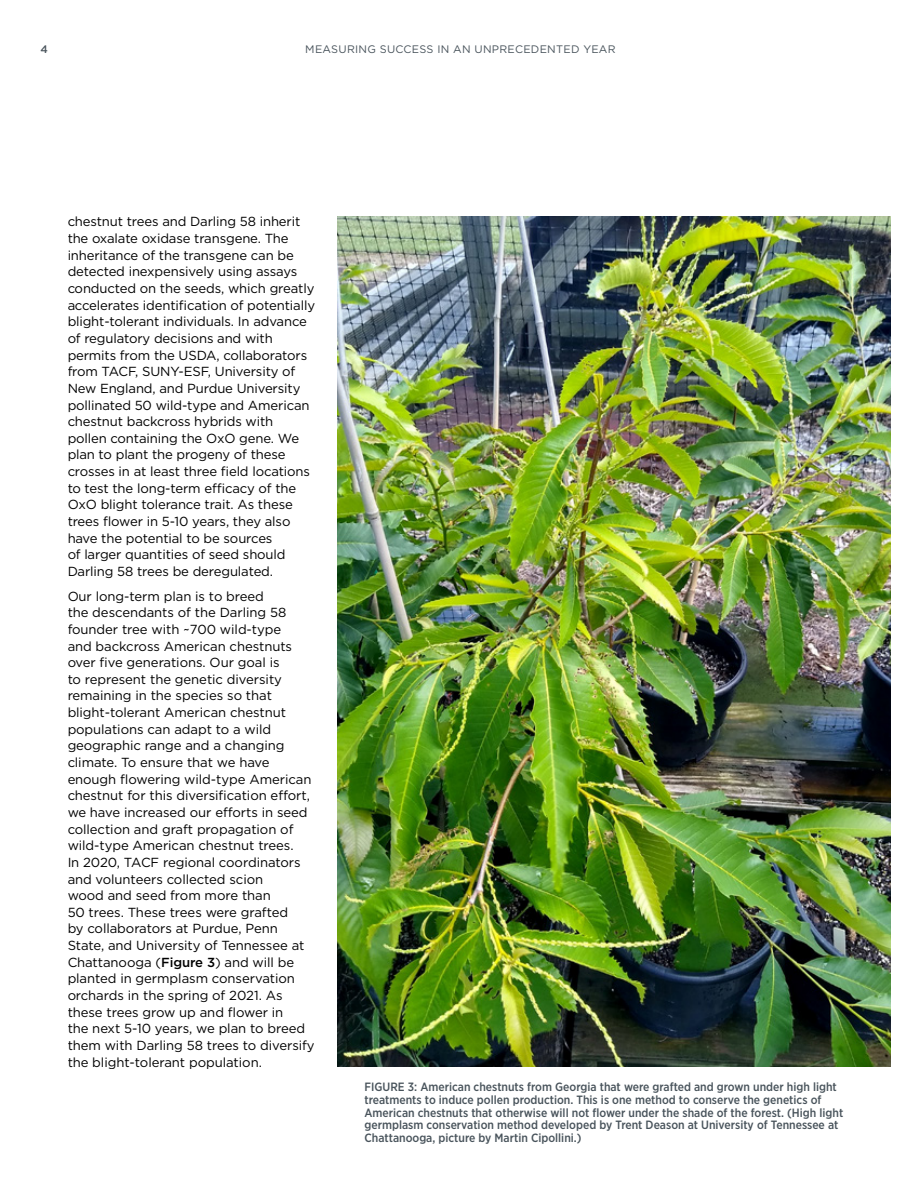
<style>
.page{position:relative;width:918px;height:1188px;background:#fff}
.page>*{position:absolute;margin:0;border:0;box-sizing:border-box;transform-origin:0 0}
.t1{font:13.2px/16.6px "Gotham";letter-spacing:-.01em;color:#000}
.t2{font:500 12px/12.8px "Gotham Narrow";color:#48535b}
.t3{font:10.8px "Gotham";letter-spacing:.025em;color:#48535b}
.t4{font:500 10.8px "Gotham";color:#48535b}
.s1{font-size:14.4px}
.s2{font-weight:500}
</style>
<div class="page">
<img style="left:338px;top:216px;width:553px;height:850px">
<p class="t4" style="left:40px;top:42px;width:9px">4</p>
<p class="t3" style="left:305px;top:42px;width:312px">MEASURING SUCCESS IN AN UNPRECEDENTED YEAR</p>
<p class="t1" style="left:68px;top:213px;width:249px">chestnut trees and Darling 58 inherit the oxalate oxidase transgene. The inheritance of the transgene can be detected inexpensively using assays conducted on the seeds, which greatly accelerates identification of potentially blight-tolerant individuals. In advance of regulatory decisions and with permits from the USDA, collaborators from TACF, SUNY-ESF, University of New England, and Purdue University pollinated 50 wild-type and American chestnut backcross hybrids with pollen containing the OxO gene. We plan to plant the progeny of these crosses in at least three field locations to test the long-term efficacy of the OxO blight tolerance trait. As these trees flower in 5-10 years, they also have the potential to be sources<br>of larger quantities of seed should Darling 58 trees be deregulated.</p>
<p class="t1" style="left:67px;top:587px;width:249px">Our long-term plan is to breed<br>the descendants of the Darling 58 founder tree with <span class="s1">~</span>700 wild-type<br>and backcross American chestnuts over five generations. Our goal is<br>to represent the genetic diversity remaining in the species so that blight-tolerant American chestnut populations can adapt to a wild geographic range and a changing climate. To ensure that we have enough flowering wild-type American chestnut for this diversification effort, we have increased our efforts in seed collection and graft propagation of wild-type American chestnut trees.<br>In 2020, TACF regional coordinators and volunteers collected scion<br>wood and seed from more than<br>50 trees. These trees were grafted<br>by collaborators at Purdue, Penn State, and University of Tennessee at Chattanooga (<span class="s2">Figure 3</span>) and will be planted in germplasm conservation orchards in the spring of 2021. As these trees grow up and flower in<br>the next 5-10 years, we plan to breed them with Darling 58 trees to diversify the blight-tolerant population.</p>
<p class="t2" style="left:364px;top:1080px;width:480px">FIGURE 3: American chestnuts from Georgia that were grafted and grown under high light treatments to induce pollen production. This is one method to conserve the genetics of American chestnuts that otherwise will not flower under the shade of the forest. (High light germplasm conservation method developed by Trent Deason at University of Tennessee at Chattanooga, picture by Martin Cipollini.)</p>
</div>
